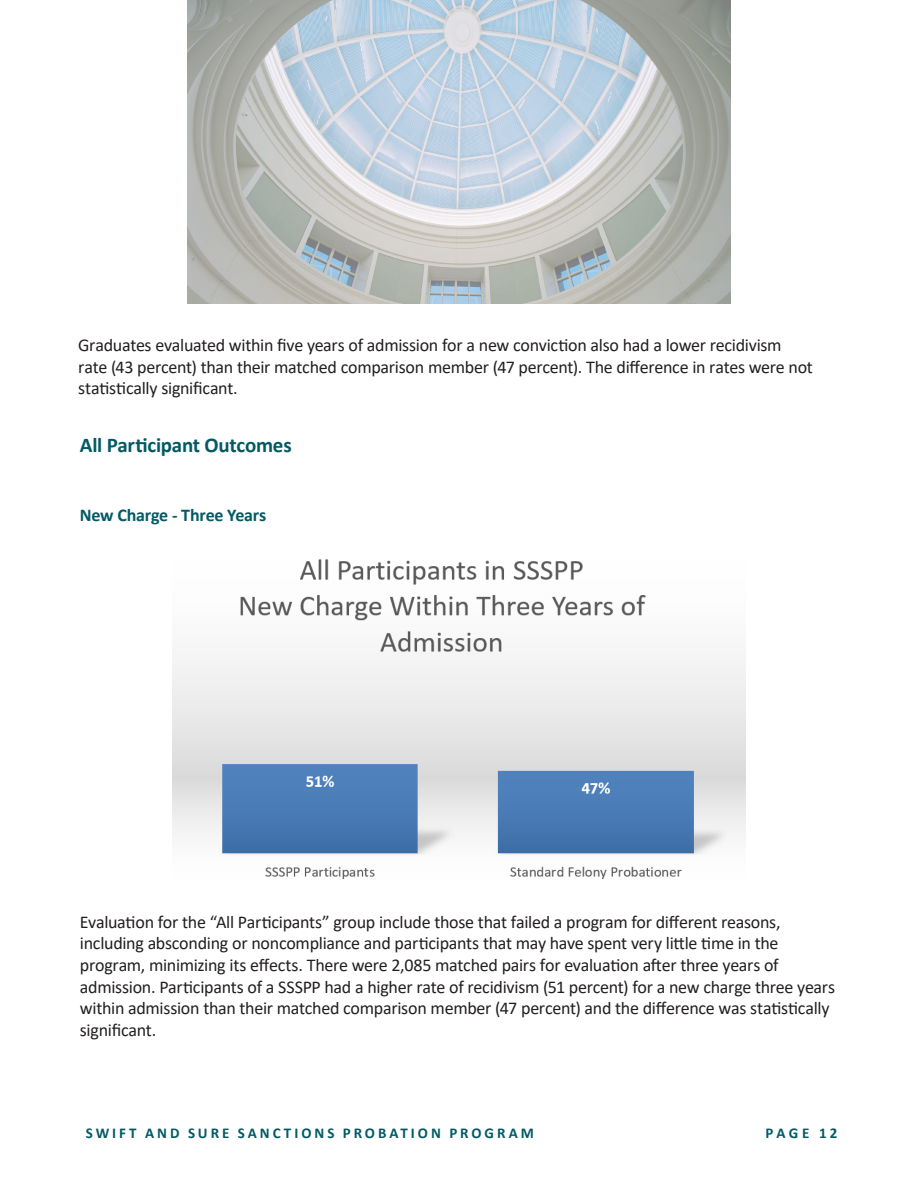
<style>
.page{position:relative;width:918px;height:1188px;background:#fff}
.page>*{position:absolute;margin:0;border:0;box-sizing:border-box;transform-origin:0 0}
.sub-subhead{font:700 21px "Calibri";letter-spacing:-.015em;color:#035a64}
.sub-subhead-2{font:18px/21.6px "Calibri";letter-spacing:-.015em;color:#231f20}
.sub-subhead-3{font:700 18px "Calibri";letter-spacing:-.015em;color:#035a64}
.footer_b{font:700 15px "Calibri";letter-spacing:.195em;color:#035a64}
</style>
<div class="page">
<img style="left:172px;top:559px;width:574px;height:321px">
<img style="left:188px;top:0;width:542px;height:303px">
<p class="sub-subhead-2" style="left:78px;top:334px;width:736px">Graduates evaluated within five years of admission for a new conviction also had a lower recidivism rate (43 percent) than their matched comparison member (47 percent). The difference in rates were not statistically significant.</p>
<p class="sub-subhead" style="left:80px;top:430px;width:213px">All Participant Outcomes</p>
<p class="sub-subhead-3" style="left:80px;top:503px;width:188px">New Charge - Three Years</p>
<p class="sub-subhead-2" style="left:80px;top:910px;width:757px">Evaluation for the “All Participants” group include those that failed a program for different reasons, including absconding or noncompliance and participants that may have spent very little time in the program, minimizing its effects. There were 2,085 matched pairs for evaluation after three years of admission. Participants of a SSSPP had a higher rate of recidivism (51 percent) for a new charge three years within admission than their matched comparison member (47 percent) and the difference was statistically significant.</p>
<p class="footer_b" style="left:86px;top:1123px;width:450px">SWIFT AND SURE SANCTIONS PROBATION PROGRAM</p>
<p class="footer_b" style="left:765px;top:1123px;width:74px">PAGE 12</p>
</div>
